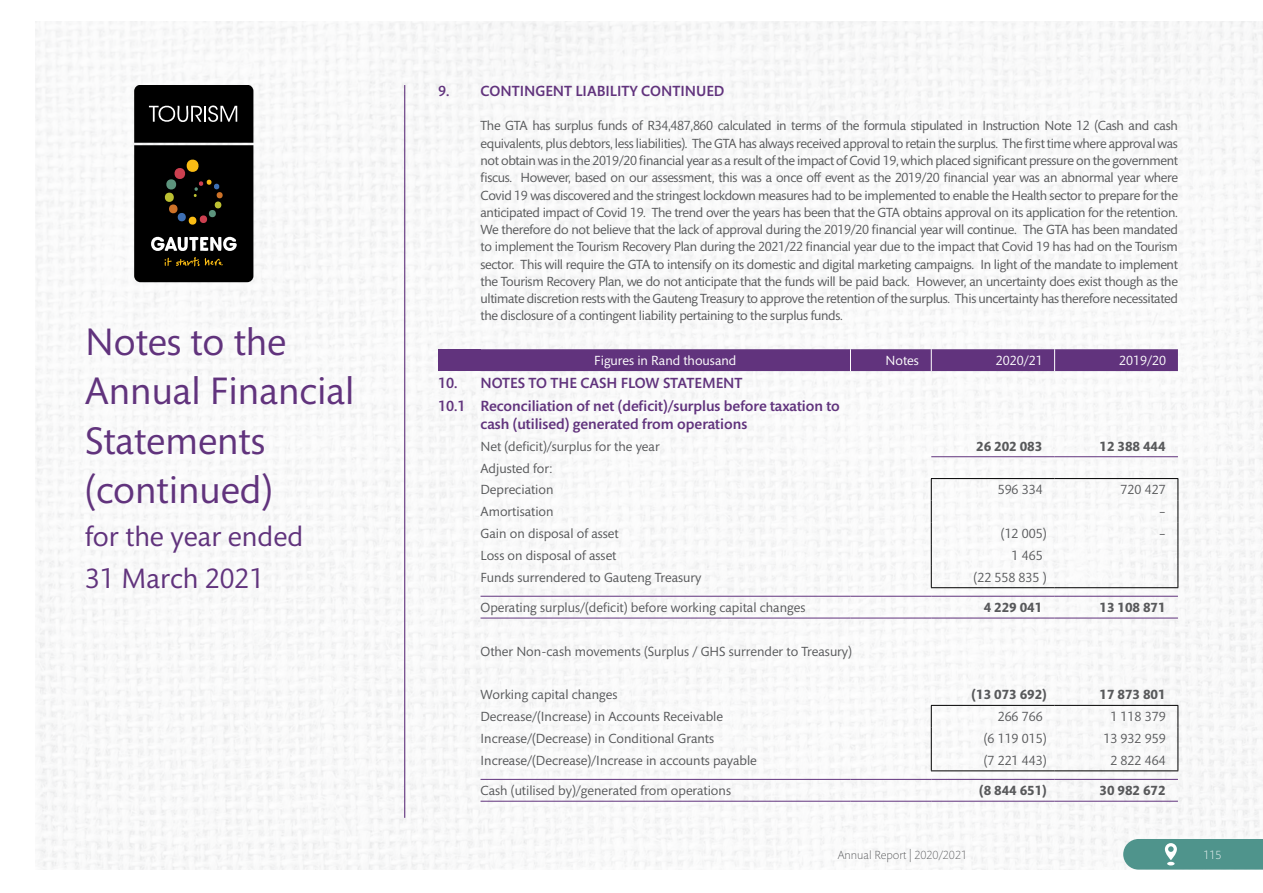
<style>
.page{position:relative;width:1263px;height:893px;background:#fff}
.page>*{position:absolute;margin:0;border:0;box-sizing:border-box;transform-origin:0 0}
.t1{font:39px/49.5px "Mundo Sans Std";color:#61337d}
.t2{font:28.5px/42px "Mundo Sans Std";color:#61337d}
.t3{font:500 15px/23px "Mundo Sans Std";color:#61337d}
.t4{font:13.5px/17.2px "Mundo Sans Std";color:#58595b}
.t5{font:700 13.5px "Mundo Sans Std";color:#58595b}
.t6{font:13.5px "Mundo Sans Std";color:#fff}
.t7{font:300 12px "Mundo Sans Std";color:#58595b}
.t8{font:300 12px "Mundo Sans Std";color:#fff}
</style>
<div class="page">
<div style="left:438px;top:349px;width:42px;height:22px;background:#61337d"></div>
<div style="left:480px;top:349px;width:698px;height:22px;background:#61337d"></div>
<hr style="left:480px;top:596px;width:370px;height:1px;background:#61337d">
<hr style="left:850px;top:596px;width:81px;height:1px;background:#61337d">
<hr style="left:931px;top:596px;width:123px;height:1px;background:#61337d">
<hr style="left:1054px;top:596px;width:124px;height:1px;background:#61337d">
<hr style="left:480px;top:618px;width:370px;height:1px;background:#61337d">
<hr style="left:850px;top:618px;width:81px;height:1px;background:#61337d">
<hr style="left:931px;top:618px;width:123px;height:1px;background:#61337d">
<hr style="left:1054px;top:618px;width:124px;height:1px;background:#61337d">
<hr style="left:931px;top:478px;width:123px;height:1px;background:#000">
<hr style="left:1054px;top:478px;width:124px;height:1px;background:#000">
<svg style="left:931px;top:479px;width:1px;height:108px"></svg>
<svg style="left:1177px;top:479px;width:1px;height:108px"></svg>
<hr style="left:931px;top:587px;width:123px;height:1px;background:#000">
<hr style="left:1054px;top:587px;width:124px;height:1px;background:#000">
<hr style="left:480px;top:779px;width:370px;height:1px;background:#61337d">
<hr style="left:850px;top:779px;width:81px;height:1px;background:#61337d">
<hr style="left:931px;top:779px;width:123px;height:1px;background:#61337d">
<hr style="left:1054px;top:779px;width:124px;height:1px;background:#61337d">
<hr style="left:480px;top:801px;width:370px;height:1px;background:#61337d">
<hr style="left:850px;top:801px;width:81px;height:1px;background:#61337d">
<hr style="left:931px;top:801px;width:123px;height:1px;background:#61337d">
<hr style="left:1054px;top:801px;width:124px;height:1px;background:#61337d">
<hr style="left:931px;top:456px;width:123px;height:1px;background:#61337d">
<hr style="left:1054px;top:456px;width:124px;height:1px;background:#61337d">
<hr style="left:931px;top:705px;width:123px;height:1px;background:#000">
<hr style="left:1054px;top:705px;width:124px;height:1px;background:#000">
<svg style="left:931px;top:706px;width:1px;height:64px"></svg>
<svg style="left:1177px;top:706px;width:1px;height:64px"></svg>
<hr style="left:931px;top:770px;width:123px;height:1px;background:#000">
<hr style="left:1054px;top:770px;width:124px;height:1px;background:#000">
<svg style="left:134px;top:85px;width:119px;height:197px"></svg>
<hr style="left:404px;top:85px;width:1px;height:733px;background:#61337d">
<svg style="left:1123px;top:839px;width:140px;height:31px"></svg>
<h1 class="t1" style="left:85px;top:318px;width:271px">Notes to the<br>Annual Financial<br>Statements (continued)</h1>
<h2 class="t2" style="left:85px;top:516px;width:220px">for the year ended<br>31 March 2021</h2>
<p class="t3" style="left:438px;top:80px;width:288px">9. CONTINGENT LIABILITY CONTINUED</p>
<p class="t4" style="left:480px;top:118px;width:699px;text-align:justify">The GTA has surplus funds of R34,487,860 calculated in terms of the formula stipulated in Instruction Note 12 (Cash and cash equivalents, plus debtors, less liabilities). The GTA has always received approval to retain the surplus. The first time where approval was not obtain was in the 2019/20 financial year as a result of the impact of Covid 19, which placed significant pressure on the government fiscus. However, based on our assessment, this was a once off event as the 2019/20 financial year was an abnormal year where Covid 19 was discovered and the stringest lockdown measures had to be implemented to enable the Health sector to prepare for the anticipated impact of Covid 19. The trend over the years has been that the GTA obtains approval on its application for the retention.<br>We therefore do not believe that the lack of approval during the 2019/20 financial year will continue. The GTA has been mandated to implement the Tourism Recovery Plan during the 2021/22 financial year due to the impact that Covid 19 has had on the Tourism sector. This will require the GTA to intensify on its domestic and digital marketing campaigns. In light of the mandate to implement the Tourism Recovery Plan, we do not anticipate that the funds will be paid back. However, an uncertainty does exist though as the ultimate discretion rests with the Gauteng Treasury to approve the retention of the surplus. This uncertainty has therefore necessitated the disclosure of a contingent liability pertaining to the surplus funds.</p>
<p class="t6" style="left:594px;top:353px;width:144px">Figures in Rand thousand</p>
<p class="t6" style="left:885px;top:353px;width:35px">Notes</p>
<p class="t6" style="left:996px;top:353px;width:48px">2020/21</p>
<p class="t6" style="left:1119px;top:353px;width:48px">2019/20</p>
<p class="t3" style="left:438px;top:372px;width:403px">10. NOTES TO THE CASH FLOW STATEMENT<br>10.1 Reconciliation of net (deficit)/surplus before taxation to</p>
<p class="t3" style="left:480px;top:413px;width:268px">cash (utilised) generated from operations</p>
<p class="t4" style="left:480px;top:438px;width:181px">Net (deficit)/surplus for the year</p>
<p class="t5" style="left:976px;top:439px;width:68px">26 202 083</p>
<p class="t5" style="left:1099px;top:439px;width:68px">12 388 444</p>
<p class="t4" style="left:480px;top:457px;width:75px;line-height:21.9px">Adjusted for:<br>Depreciation</p>
<p class="t4" style="left:998px;top:482px;width:46px">596 334</p>
<p class="t4" style="left:1121px;top:482px;width:46px">720 427</p>
<p class="t4" style="left:480px;top:503px;width:75px">Amortisation</p>
<p class="t4" style="left:1159px;top:503px;width:8px">–</p>
<p class="t4" style="left:480px;top:525px;width:140px">Gain on disposal of asset</p>
<p class="t4" style="left:1001px;top:525px;width:47px">(12 005)</p>
<p class="t4" style="left:1159px;top:525px;width:8px">–</p>
<p class="t4" style="left:480px;top:547px;width:137px">Loss on disposal of asset</p>
<p class="t4" style="left:1012px;top:547px;width:33px">1 465</p>
<p class="t4" style="left:480px;top:569px;width:223px">Funds surrendered to Gauteng Treasury</p>
<p class="t4" style="left:973px;top:569px;width:74px">(22 558 835 )</p>
<p class="t4" style="left:480px;top:599px;width:326px">Operating surplus/(deficit) before working capital changes</p>
<p class="t5" style="left:984px;top:600px;width:60px">4 229 041</p>
<p class="t5" style="left:1099px;top:600px;width:68px">13 108 871</p>
<p class="t4" style="left:480px;top:643px;width:373px">Other Non-cash movements (Surplus / GHS surrender to Treasury)</p>
<p class="t4" style="left:480px;top:687px;width:138px">Working capital changes</p>
<p class="t5" style="left:972px;top:687px;width:77px">(13 073 692)</p>
<p class="t5" style="left:1099px;top:687px;width:68px">17 873 801</p>
<p class="t4" style="left:480px;top:708px;width:244px">Decrease/(Increase) in Accounts Receivable</p>
<p class="t4" style="left:998px;top:708px;width:46px">266 766</p>
<p class="t4" style="left:1110px;top:708px;width:57px">1 118 379</p>
<p class="t4" style="left:480px;top:730px;width:235px">Increase/(Decrease) in Conditional Grants</p>
<p class="t4" style="left:984px;top:730px;width:64px">(6 119 015)</p>
<p class="t4" style="left:1103px;top:730px;width:64px">13 932 959</p>
<p class="t4" style="left:480px;top:752px;width:278px">Increase/(Decrease)/Increase in accounts payable</p>
<p class="t4" style="left:984px;top:752px;width:64px">(7 221 443)</p>
<p class="t4" style="left:1110px;top:752px;width:57px">2 822 464</p>
<p class="t4" style="left:480px;top:782px;width:252px">Cash (utilised by)/generated from operations</p>
<p class="t5" style="left:979px;top:783px;width:69px">(8 844 651)</p>
<p class="t5" style="left:1099px;top:783px;width:68px">30 982 672</p>
<p class="t7" style="left:838px;top:848px;width:131px">Annual Report | 2020/2021</p>
<p class="t8" style="left:1203px;top:848px;width:20px">115</p>
</div>
